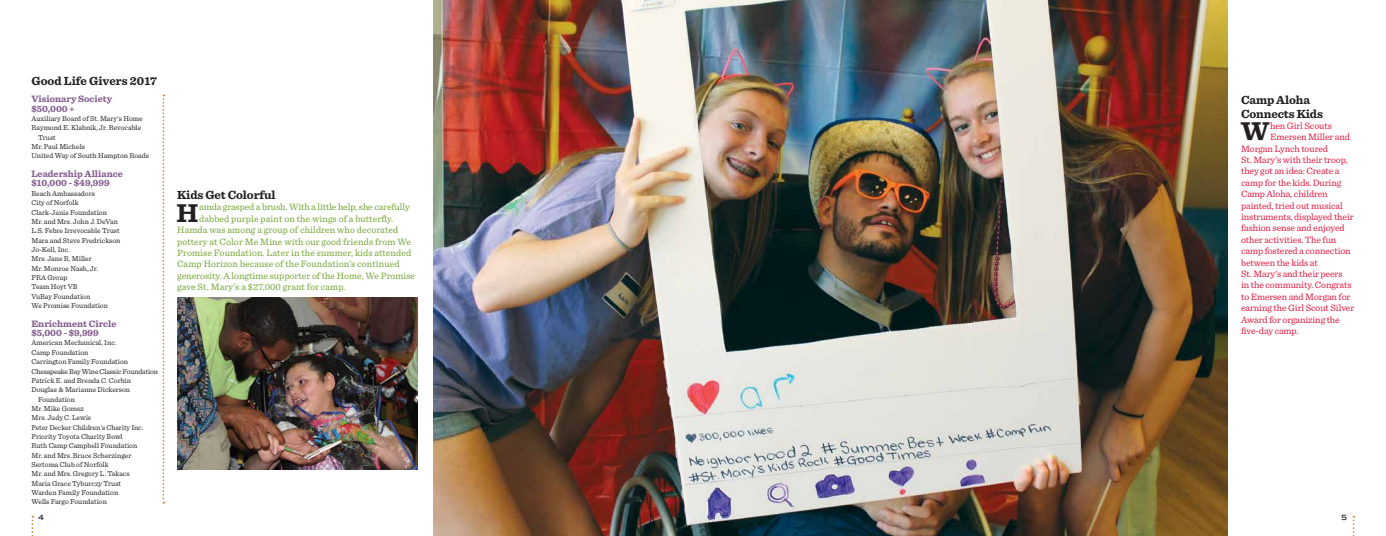
<style>
.page{position:relative;width:1386px;height:536px;background:#fff}
.page>*{position:absolute;margin:0;border:0;box-sizing:border-box;transform-origin:0 0}
.t1{font:700 26.95px "Sentinel";color:#231f20}
.t2{font:700 12.25px/13.1px "Sentinel";letter-spacing:-.01em;color:#231f20}
.t3{font:9.62px "Sentinel";letter-spacing:-.01em;color:#e3173e}
.t4{font:9.62px "Sentinel";letter-spacing:.01em;color:#74a333}
.t5{font:700 9.62px/9.4px "Sentinel";color:#83598d}
.t6{font:9.62px "Sentinel";letter-spacing:-.01em;color:#74a333}
.t7{font:7.88px "Knockout HTF34 Junior Sumo";color:#231f20}
.t8{font:7.44px/9.4px "Sentinel";color:#231f20}
.t9{font:7.44px "Sentinel";letter-spacing:-.02em;color:#231f20}
</style>
<div class="page">
<img style="left:433px;top:0;width:794px;height:536px">
<img style="left:177px;top:297px;width:241px;height:172px">
<svg style="left:163px;top:94px;width:1px;height:409px"></svg>
<svg style="left:1353px;top:515px;width:2px;height:21px"></svg>
<svg style="left:32px;top:515px;width:1px;height:21px"></svg>
<h2 class="t2" style="left:32px;top:74px;width:127px">Good Life Givers 2017</h2>
<p class="t5" style="left:32px;top:94px;width:82px">Visionary Society $50,000 +</p>
<p class="t8" style="left:32px;top:113px;width:113px">Auxiliary Board of St. Mary's Home</p>
<p class="t8" style="left:32px;top:123px;width:111px">Raymond E. Klabnik, Jr. Revocable</p>
<p class="t8" style="left:38px;top:132px;width:19px">Trust</p>
<p class="t8" style="left:32px;top:141px;width:55px">Mr. Paul Michels</p>
<p class="t8" style="left:32px;top:151px;width:119px">United Way of South Hampton Roads</p>
<p class="t5" style="left:32px;top:169px;width:93px">Leadership Alliance $10,000 - $49,999</p>
<p class="t8" style="left:32px;top:188px;width:90px">Beach Ambassadors<br>City of Norfolk<br>Clark-Janis Foundation<br>Mr. and Mrs. John J. DeVan<br>L.S. Febre Irrevocable Trust<br>Mara and Steve Fredrickson<br>Jo-Kell, Inc.<br>Mrs. Jane R. Miller<br>Mr. Monroe Nash, Jr.<br>PRA Group<br>Team Hoyt VB<br>VuBay Foundation<br>We Promise Foundation</p>
<p class="t5" style="left:32px;top:318px;width:87px">Enrichment Circle $5,000 - $9,999</p>
<p class="t8" style="left:32px;top:338px;width:86px">American Mechanical, Inc.</p>
<p class="t8" style="left:32px;top:347px;width:58px">Camp Foundation</p>
<p class="t8" style="left:32px;top:356px;width:98px">Carrington Family Foundation</p>
<p class="t9" style="left:32px;top:365px;width:128px">Chesapeake Bay Wine Classic Foundation</p>
<p class="t8" style="left:32px;top:375px;width:101px">Patrick E. and Brenda C. Corbin</p>
<p class="t8" style="left:32px;top:384px;width:100px">Douglas &amp; Marianne Dickerson</p>
<p class="t8" style="left:38px;top:394px;width:38px">Foundation</p>
<p class="t8" style="left:32px;top:403px;width:54px">Mr. Mike Gomez</p>
<p class="t8" style="left:32px;top:412px;width:61px">Mrs. Judy C. Lewis</p>
<p class="t8" style="left:32px;top:422px;width:113px">Peter Decker Children's Charity Inc.</p>
<p class="t8" style="left:32px;top:431px;width:93px">Priority Toyota Charity Bowl</p>
<p class="t8" style="left:32px;top:440px;width:107px">Ruth Camp Campbell Foundation</p>
<p class="t8" style="left:32px;top:450px;width:101px">Mr. and Mrs. Bruce Scherzinger</p>
<p class="t8" style="left:32px;top:459px;width:79px">Sertoma Club of Norfolk</p>
<p class="t8" style="left:32px;top:468px;width:100px">Mr. and Mrs. Gregory L. Takacs</p>
<p class="t8" style="left:32px;top:478px;width:91px">Maria Grace Tyburczy Trust</p>
<p class="t8" style="left:32px;top:487px;width:88px">Warden Family Foundation</p>
<p class="t8" style="left:32px;top:496px;width:77px">Wells Fargo Foundation</p>
<h2 class="t2" style="left:177px;top:188px;width:100px">Kids Get Colorful</h2>
<h1 class="t1" style="left:176px;top:191px;width:23px">H</h1>
<p class="t6" style="left:199px;top:200px;width:212px">amda grasped a brush. With a little help, she carefully</p>
<p class="t4" style="left:199px;top:211px;width:196px">dabbed purple paint on the wings of a butterfly.</p>
<p class="t4" style="left:177px;top:222px;width:223px">Hamda was among a group of children who decorated</p>
<p class="t4" style="left:177px;top:234px;width:235px">pottery at Color Me Mine with our good friends from We</p>
<p class="t4" style="left:177px;top:245px;width:236px">Promise Foundation. Later in the summer, kids attended</p>
<p class="t4" style="left:177px;top:257px;width:224px">Camp Horizon because of the Foundation’s continued</p>
<p class="t4" style="left:177px;top:268px;width:240px">generosity. A longtime supporter of the Home, We Promise</p>
<p class="t4" style="left:177px;top:279px;width:170px">gave St. Mary’s a $27,000 grant for camp.</p>
<h2 class="t2" style="left:1241px;top:93px;width:83px">Camp Aloha<br>Connects Kids</h2>
<h1 class="t1" style="left:1241px;top:110px;width:30px">W</h1>
<p class="t3" style="left:1270px;top:118px;width:63px">hen Girl Scouts</p>
<p class="t3" style="left:1270px;top:130px;width:81px">Emersen Miller and</p>
<p class="t3" style="left:1241px;top:141px;width:88px">Morgan Lynch toured</p>
<p class="t3" style="left:1241px;top:152px;width:108px">St. Mary’s with their troop,</p>
<p class="t3" style="left:1241px;top:164px;width:100px">they got an idea: Create a</p>
<p class="t3" style="left:1241px;top:175px;width:102px">camp for the kids. During</p>
<p class="t3" style="left:1241px;top:187px;width:88px">Camp Aloha, children</p>
<p class="t3" style="left:1241px;top:198px;width:103px">painted, tried out musical</p>
<p class="t3" style="left:1241px;top:209px;width:114px">instruments, displayed their</p>
<p class="t3" style="left:1241px;top:221px;width:105px">fashion sense and enjoyed</p>
<p class="t3" style="left:1241px;top:232px;width:97px">other activities. The fun</p>
<p class="t3" style="left:1241px;top:244px;width:111px">camp fostered a connection</p>
<p class="t3" style="left:1241px;top:255px;width:78px">between the kids at</p>
<p class="t3" style="left:1241px;top:266px;width:103px">St. Mary’s and their peers</p>
<p class="t3" style="left:1241px;top:278px;width:112px">in the community. Congrats</p>
<p class="t3" style="left:1241px;top:289px;width:111px">to Emersen and Morgan for</p>
<p class="t3" style="left:1241px;top:300px;width:115px">earning the Girl Scout Silver</p>
<p class="t3" style="left:1241px;top:312px;width:100px">Award for organizing the</p>
<p class="t3" style="left:1241px;top:323px;width:59px">five-day camp.</p>
<p class="t7" style="left:38px;top:512px;width:8px">4</p>
<p class="t7" style="left:1341px;top:512px;width:7px">5</p>
</div>
